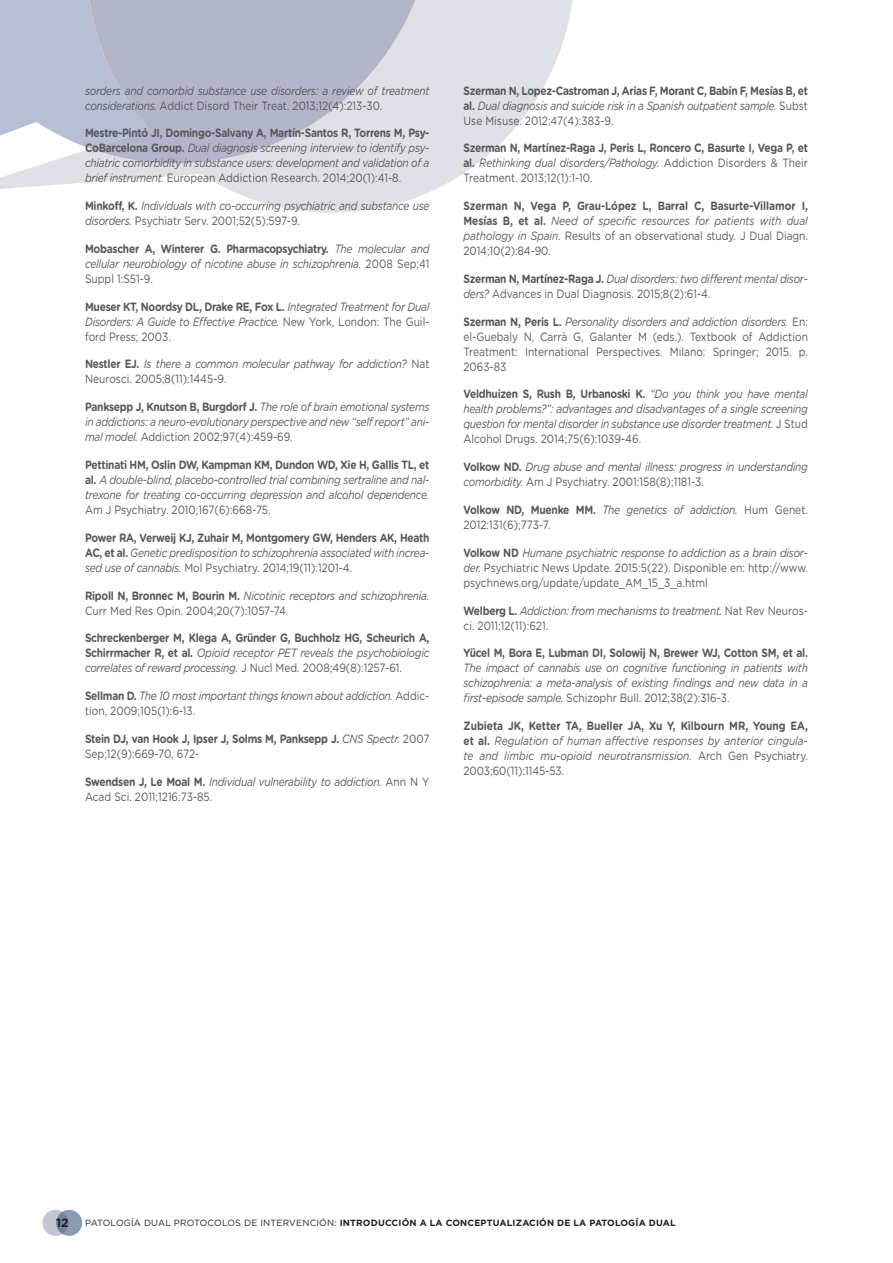
<style>
.page{position:relative;width:893px;height:1263px;background:#fff}
.page>*{position:absolute;margin:0;border:0;box-sizing:border-box;transform-origin:0 0}
.t1{font:italic 12px/15px "Gotham Rounded";letter-spacing:-.025em;color:#57585a;scale:.85 1}
.t2{font:700 12px/15px "Gotham Rounded";letter-spacing:-.025em;color:#57585a;text-align:justify;scale:.85 1}
.t3{font:12px/15px "Gotham Rounded";color:#57585a;text-align:justify;scale:.85 1}
.t4{font:700 12px "Gotham";color:#231f20}
.t5{font:700 9px "Gotham";letter-spacing:.02em;color:#231f20}
.s1{font-style:normal}
.s2{font-weight:700;font-style:normal}
.s3{font-weight:400;font-style:italic}
.s4{font-weight:400}
.s5{font-weight:700}
.s6{font-style:italic}
</style>
<div class="page">
<div style="left:43px;top:1210px;width:26px;height:26px;background:#c3c7d1;border-radius:50%"></div>
<svg style="left:56px;top:1210px;width:26px;height:26px"></svg>
<svg style="left:0;top:0;width:573px;height:213px;fill:#dfe1e6"></svg>
<svg style="left:0;top:0;width:73px;height:164px;fill:#b8bed3"></svg>
<svg style="left:73px;top:0;width:377px;height:166px;fill:#b3b6c8"></svg>
<p class="t1" style="left:85px;top:82px;width:407px">sorders and comorbid substance use disorders: a review of treatment considerations. <span class="s1">Addict Disord Their Treat. 2013;12(4):213-30.</span></p>
<p class="t1" style="left:85px;top:125px;width:407px;text-align:justify"><span class="s2">Mestre-Pintó JI, Domingo-Salvany A, Martín-Santos R, Torrens M, Psy-CoBarcelona Group.</span> Dual diagnosis screening interview to identify psy&shy;chiatric comorbidity in substance users: development and validation of a brief instrument. <span class="s1">European Addiction Research. 2014;20(1):41-8.</span></p>
<p class="t1" style="left:85px;top:198px;width:407px"><span class="s2">Minkoff, K.</span> Individuals with co-occurring psychiatric and substance use disorders. <span class="s1">Psychiatr Serv. 2001;52(5):597-9.</span></p>
<p class="t1" style="left:85px;top:241px;width:407px;text-align:justify"><span class="s2">Mobascher A, Winterer G. Pharmacopsychiatry.</span> The molecular and cellular neurobiology of nicotine abuse in schizophrenia. <span class="s1">2008 Sep;41<br>Suppl 1:S51-9.</span></p>
<p class="t1" style="left:85px;top:298px;width:407px;text-align:justify"><span class="s2">Mueser KT, Noordsy DL, Drake RE, Fox L.</span> Integrated Treatment for Dual Disorders: A Guide to Effective Practice. <span class="s1">New York, London: The Guil&shy;ford Press; 2003.</span></p>
<p class="t1" style="left:85px;top:356px;width:407px"><span class="s2">Nestler EJ.</span> Is there a common molecular pathway for addiction? <span class="s1">Nat<br>Neurosci. 2005;8(11):1445-9.</span></p>
<p class="t1" style="left:85px;top:399px;width:407px;text-align:justify"><span class="s2">Panksepp J, Knutson B, Burgdorf J.</span> The role of brain emotional systems in addictions: a neuro-evolutionary perspective and new “self report” ani&shy;mal model. <span class="s1">Addiction 2002;97(4):459-69.</span></p>
<p class="t1" style="left:85px;top:457px;width:407px;text-align:justify"><span class="s2">Pettinati HM, Oslin DW, Kampman KM, Dundon WD, Xie H, Gallis TL, et al.</span> A double-blind, placebo-controlled trial combining sertraline and nal&shy;trexone for treating co-occurring depression and alcohol dependence.</p>
<p class="t3" style="left:85px;top:502px;width:220px">Am J Psychiatry. 2010;167(6):668-75.</p>
<p class="t1" style="left:85px;top:529px;width:407px;text-align:justify"><span class="s2">Power RA, Verweij KJ, Zuhair M, Montgomery GW, Henders AK, Heath AC, et al.</span> Genetic predisposition to schizophrenia associated with increa&shy;sed use of cannabis. <span class="s1">Mol Psychiatry. 2014;19(11):1201-4.</span></p>
<p class="t1" style="left:85px;top:587px;width:407px"><span class="s2">Ripoll N, Bronnec M, Bourin M.</span> Nicotinic receptors and schizophrenia.<br><span class="s1">Curr Med Res Opin. 2004;20(7):1057-74.</span></p>
<p class="t2" style="left:85px;top:630px;width:407px">Schreckenberger M, Klega A, Gründer G, Buchholz HG, Scheurich A, Schirrmacher R, et al. <span class="s3">Opioid receptor PET reveals the psychobiologic correlates of reward processing.</span> <span class="s4">J Nucl Med. 2008;49(8):1257-61.</span></p>
<p class="t1" style="left:85px;top:688px;width:407px"><span class="s2">Sellman D.</span> The 10 most important things known about addiction. <span class="s1">Addic&shy;tion, 2009;105(1):6-13.</span></p>
<p class="t2" style="left:85px;top:730px;width:407px">Stein DJ, van Hook J, Ipser J, Solms M, Panksepp J. <span class="s3">CNS Spectr.</span> <span class="s4">2007<br>Sep;12(9):669-70, 672-</span></p>
<p class="t1" style="left:85px;top:773px;width:407px"><span class="s2">Swendsen J, Le Moal M.</span> Individual vulnerability to addiction. <span class="s1">Ann N Y<br>Acad Sci. 2011;1216:73-85.</span></p>
<p class="t2" style="left:463px;top:82px;width:407px">Szerman N, Lopez-Castroman J, Arias F, Morant C, Babín F, Mesías B, et al. <span class="s3">Dual diagnosis and suicide risk in a Spanish outpatient sample.</span> <span class="s4">Subst Use Misuse. 2012;47(4):383-9.</span></p>
<p class="t2" style="left:463px;top:140px;width:407px">Szerman N, Martínez-Raga J, Peris L, Roncero C, Basurte I, Vega P, et al. <span class="s3">Rethinking dual disorders/Pathology.</span> <span class="s4">Addiction Disorders &amp; Their Treatment. 2013;12(1):1-10.</span></p>
<p class="t2" style="left:463px;top:198px;width:407px">Szerman N, Vega P, Grau-López L, Barral C, Basurte-Villamor I, Mesías B, et al. <span class="s3">Need of specific resources for patients with dual pathology in Spain.</span> <span class="s4">Results of an observational study. J Dual Diagn.<br>2014;10(2):84-90.</span></p>
<p class="t1" style="left:463px;top:271px;width:407px"><span class="s2">Szerman N, Martínez-Raga J.</span> Dual disorders: two different mental disor&shy;ders? <span class="s1">Advances in Dual Diagnosis. 2015;8(2):61-4.</span></p>
<p class="t3" style="left:463px;top:313px;width:407px"><span class="s5">Szerman N, Peris L.</span> <span class="s6">Personality disorders and addiction disorders.</span> En: el-Guebaly N, Carrà G, Galanter M (eds.). Textbook of Addiction Treatment: International Perspectives. Milano: Springer; 2015. p.<br>2063-83</p>
<p class="t1" style="left:463px;top:386px;width:407px;text-align:justify"><span class="s2">Veldhuizen S, Rush B, Urbanoski K.</span> “Do you think you have mental health problems?”: advantages and disadvantages of a single screening question for mental disorder in substance use disorder treatment. <span class="s1">J Stud Alcohol Drugs. 2014;75(6):1039-46.</span></p>
<p class="t1" style="left:463px;top:459px;width:407px"><span class="s2">Volkow ND.</span> Drug abuse and mental illness: progress in understanding comorbidity. <span class="s1">Am J Psychiatry. 2001:158(8);1181-3.</span></p>
<p class="t3" style="left:463px;top:502px;width:407px"><span class="s5">Volkow ND, Muenke MM.</span> <span class="s6">The genetics of addiction.</span> Hum Genet.<br>2012:131(6);773-7.</p>
<p class="t3" style="left:463px;top:544px;width:407px"><span class="s5">Volkow ND</span> <span class="s6">Humane psychiatric response to addiction as a brain disor&shy;der.</span> Psychiatric News Update. 2015:5(22). Disponible en: http://www. psychnews.org/update/update_AM_15_3_a.html</p>
<p class="t1" style="left:463px;top:602px;width:407px"><span class="s2">Welberg L.</span> Addiction: from mechanisms to treatment. <span class="s1">Nat Rev Neuros&shy;ci. 2011;12(11):621.</span></p>
<p class="t2" style="left:463px;top:645px;width:407px">Yücel M, Bora E, Lubman DI, Solowij N, Brewer WJ, Cotton SM, et al.</p>
<p class="t1" style="left:463px;top:660px;width:407px;text-align:justify">The impact of cannabis use on cognitive functioning in patients with schizophrenia: a meta-analysis of existing findings and new data in a first-episode sample. <span class="s1">Schizophr Bull. 2012;38(2):316-3.</span></p>
<p class="t1" style="left:463px;top:718px;width:407px;text-align:justify"><span class="s2">Zubieta JK, Ketter TA, Bueller JA, Xu Y, Kilbourn MR, Young EA, et al.</span> Regulation of human affective responses by anterior cingula&shy;te and limbic mu-opioid neurotransmission. <span class="s1">Arch Gen Psychiatry.<br>2003;60(11):1145-53.</span></p>
<p class="t4" style="left:56px;top:1215px;width:14px">12</p>
<p class="t5" style="left:85px;top:1217px;width:592px"><span class="s4">PATOLOGÍA DUAL PROTOCOLOS DE INTERVENCIÓN:</span> INTRODUCCIÓN A LA CONCEPTUALIZACIÓN DE LA PATOLOGÍA DUAL</p>
</div>
